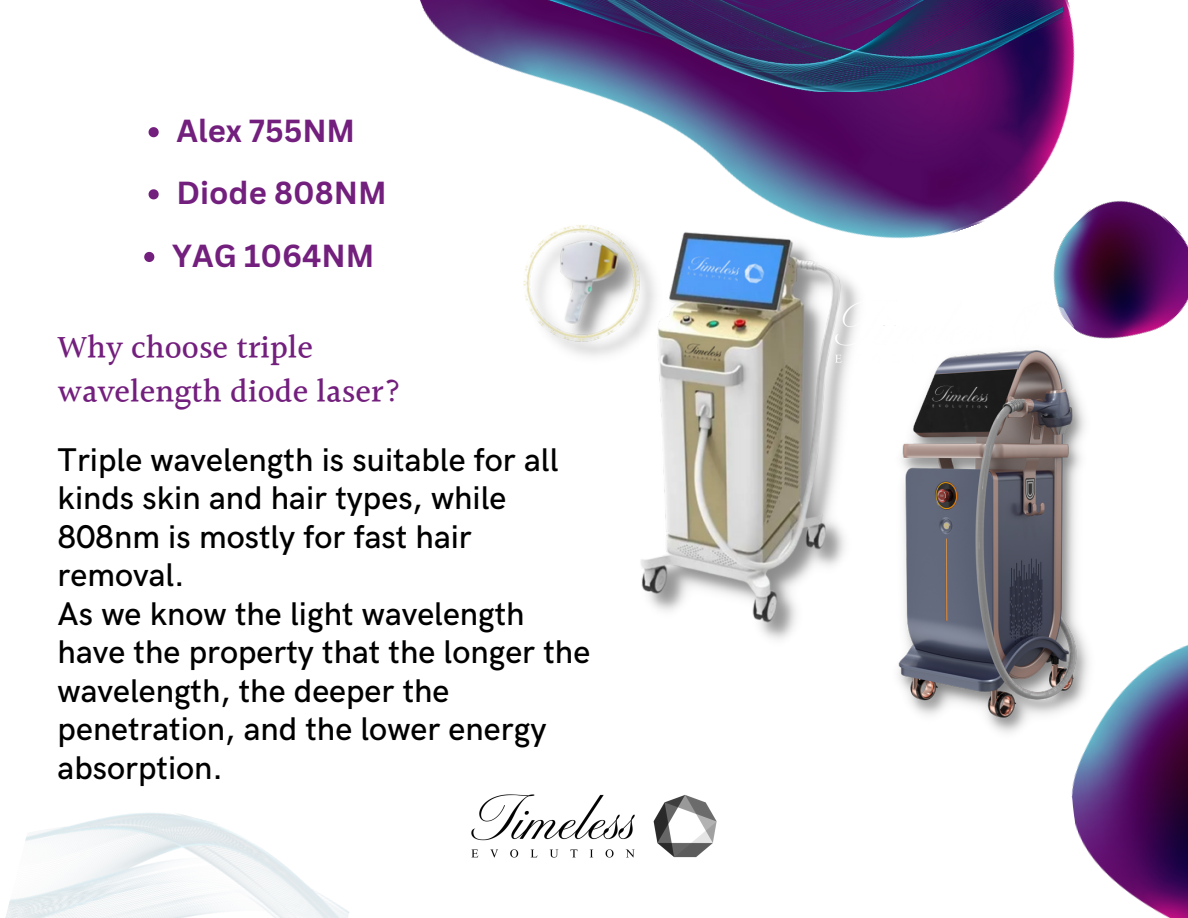
<style>
.page{position:relative;width:1188px;height:918px;background:#fff}
.page>*{position:absolute;margin:0;border:0;box-sizing:border-box;transform-origin:0 0}
.t1{font:500 32.85px/38.5px "HK Grotesk";color:#000}
.t2{font:500 32.7px/44.2px "Halant";color:#731f7d}
.t3{font:700 31.05px "Canva Sans";color:#731f7d}
</style>
<div class="page">
<img style="left:641px;top:377px;width:204px;height:263px">
<img style="left:420px;top:0;width:655px;height:377px">
<img style="left:1022px;top:176px;width:166px;height:163px">
<img style="left:1071px;top:645px;width:117px;height:273px">
<img style="left:455px;top:0;width:608px;height:92px">
<img style="left:5px;top:813px;width:344px;height:105px">
<img style="left:471px;top:794px;width:246px;height:64px">
<img style="left:819px;top:285px;width:270px;height:93px">
<img style="left:890px;top:342px;width:207px;height:400px">
<img style="left:927px;top:381px;width:67px;height:33px">
<svg style="left:149px;top:127px;width:10px;height:10px"></svg>
<svg style="left:149px;top:189px;width:10px;height:10px"></svg>
<svg style="left:144px;top:252px;width:10px;height:10px"></svg>
<h1 class="t3" style="left:177px;top:109px;width:180px">Alex 755NM</h1>
<p class="t3" style="left:177px;top:171px;width:212px">Diode 808NM</p>
<p class="t3" style="left:172px;top:233px;width:204px">YAG 1064NM</p>
<h1 class="t2" style="left:58px;top:327px;width:346px">Why choose triple wavelength diode laser?</h1>
<p class="t1" style="left:58px;top:441px;width:534px">Triple wavelength is suitable for all kinds skin and hair types, while<br>808nm is mostly for fast hair removal.<br>As we know the light wavelength have the property that the longer the wavelength, the deeper the penetration, and the lower energy absorption.</p>
</div>
